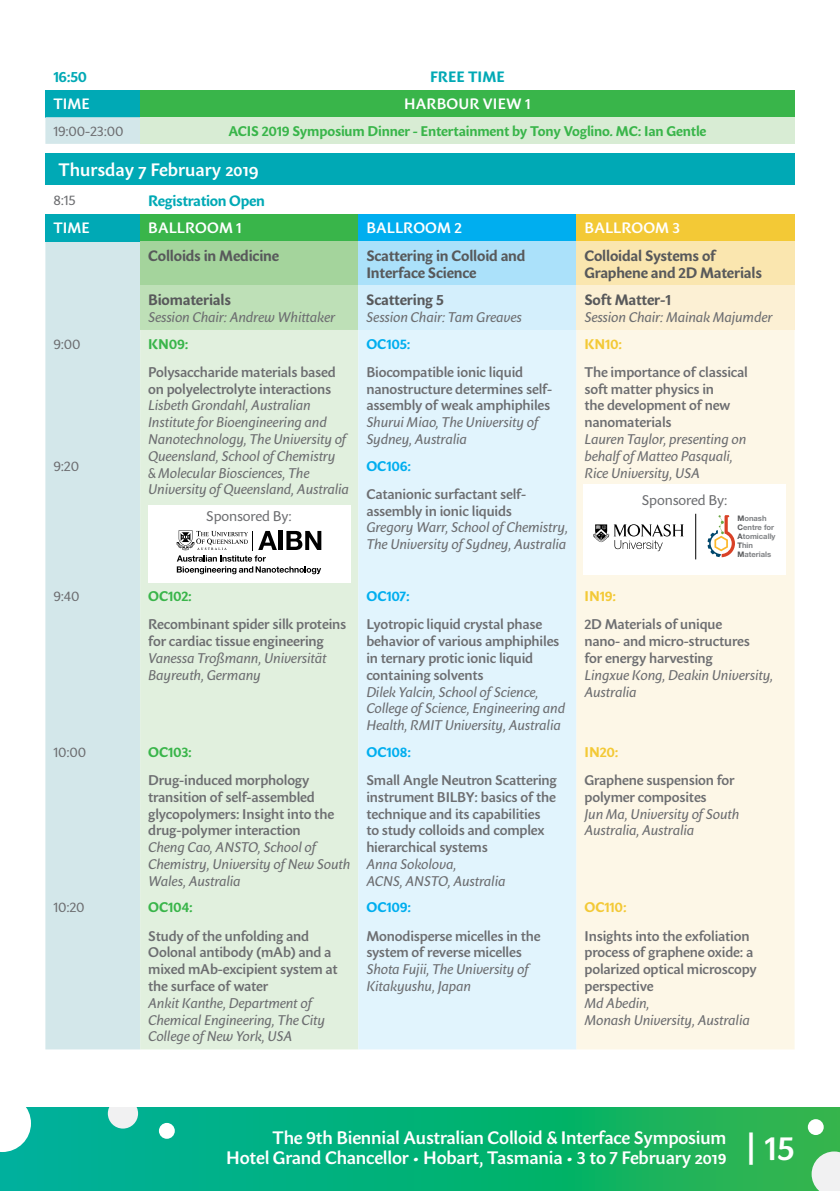
<style>
.page{position:relative;width:840px;height:1191px;background:#fff}
.page>*{position:absolute;margin:0;border:0;box-sizing:border-box;transform-origin:0 0}
.t1{font:600 34px "Sharik Sans";color:#fff}
.t2{font:600 18px/20px "Sharik Sans";letter-spacing:-.01em;color:#fff;text-align:right}
.t3{font:700 15px/17px "Sharik Sans";letter-spacing:-.01em;color:#58595b}
.t4{font:600 15px "Sharik Sans";letter-spacing:.01em;color:#fff}
.t5{font:700 15px "Sharik Sans";letter-spacing:-.02em;color:#00a9b5}
.t6{font:700 15px "Sharik Sans";color:#00a9b5}
.t7{font:600 14px/16.8px "Sharik Sans";letter-spacing:-.01em;color:#6d6e71}
.t8{font:italic 14px/16.8px "Sharik Sans";letter-spacing:-.01em;color:#6d6e71}
.t9{font:700 14px "Sharik Sans";letter-spacing:-.01em;color:#39b54a}
.t10{font:14px "Sharik Sans";letter-spacing:-.01em;color:#6d6e71}
.t11{font:700 14px "Sharik Sans";letter-spacing:-.01em;color:#00aeef}
.t12{font:700 14px "Sharik Sans";letter-spacing:-.005em;color:#f3c936}
.t13{font:700 7.6px/9.2px "Helvetica Neue";color:#808285}
.s1{color:#58595b}
</style>
<div class="page">
<div style="left:45px;top:90px;width:95px;height:27px;background:#00a9b5"></div>
<div style="left:140px;top:90px;width:654px;height:27px;background:#39b54a"></div>
<svg style="left:45px;top:117px;width:95px;height:932px;background:#d5e8eb"></svg>
<div style="left:140px;top:117px;width:654px;height:27px;background:#d8ecd4"></div>
<div style="left:45px;top:214px;width:95px;height:27px;background:#00a9b5"></div>
<div style="left:140px;top:214px;width:218px;height:27px;background:#39b54a"></div>
<div style="left:358px;top:214px;width:218px;height:27px;background:#00aeef"></div>
<div style="left:576px;top:214px;width:218px;height:27px;background:#f3c936"></div>
<div style="left:140px;top:241px;width:218px;height:45px;background:#a4d49c"></div>
<div style="left:358px;top:241px;width:218px;height:45px;background:#abe1fa"></div>
<div style="left:576px;top:241px;width:218px;height:45px;background:#fae6af"></div>
<div style="left:140px;top:286px;width:218px;height:44px;background:#bee0b7"></div>
<div style="left:358px;top:286px;width:218px;height:44px;background:#d4effc"></div>
<div style="left:576px;top:286px;width:218px;height:44px;background:#fcf0d4"></div>
<div style="left:140px;top:330px;width:218px;height:719px;background:#e1f0de"></div>
<div style="left:358px;top:330px;width:218px;height:719px;background:#e1f4fd"></div>
<div style="left:576px;top:330px;width:218px;height:719px;background:#fdf7e7"></div>
<div style="left:45px;top:153px;width:749px;height:32px;background:#00a9b5"></div>
<div style="left:147px;top:505px;width:203px;height:78px;background:#fff"></div>
<div style="left:583px;top:484px;width:202px;height:91px;background:#fff"></div>
<svg style="left:176px;top:530px;width:145px;height:44px"></svg>
<svg style="left:593px;top:524px;width:90px;height:27px"></svg>
<svg style="left:707px;top:515px;width:27px;height:42px"></svg>
<hr style="left:695px;top:514px;width:1px;height:45px;background:#000">
<svg style="left:0;top:1107px;width:839px;height:84px;background:#0ab174"></svg>
<svg style="left:108px;top:1107px;width:30px;height:21px"></svg>
<svg style="left:811px;top:1151px;width:28px;height:40px"></svg>
<div style="left:159px;top:1122px;width:16px;height:16px;background:#fff;border-radius:50%"></div>
<div style="left:807px;top:1119px;width:16px;height:16px;background:#fff;border-radius:50%"></div>
<svg style="left:0;top:1107px;width:31px;height:45px"></svg>
<p class="t5" style="left:53px;top:66px;width:35px">16:50</p>
<p class="t6" style="left:430px;top:66px;width:76px">FREE TIME</p>
<p class="t4" style="left:53px;top:93px;width:38px">TIME</p>
<p class="t4" style="left:404px;top:93px;width:128px">HARBOUR VIEW 1</p>
<p class="t10" style="left:53px;top:121px;width:72px">19:00-23:00</p>
<p class="t9" style="left:228px;top:121px;width:479px">ACIS 2019 Symposium Dinner - Entertainment by Tony Voglino. MC: Ian Gentle</p>
<p class="t2" style="left:59px;top:159px;width:202px">Thursday 7 February 2019</p>
<p class="t10" style="left:53px;top:190px;width:24px">8:15</p>
<p class="t5" style="left:148px;top:190px;width:118px">Registration Open</p>
<p class="t4" style="left:53px;top:217px;width:38px">TIME</p>
<p class="t4" style="left:148px;top:217px;width:95px">BALLROOM 1</p>
<p class="t4" style="left:366px;top:217px;width:97px">BALLROOM 2</p>
<p class="t4" style="left:584px;top:217px;width:97px">BALLROOM 3</p>
<p class="t3" style="left:148px;top:246px;width:132px">Colloids in Medicine</p>
<p class="t3" style="left:366px;top:246px;width:160px">Scattering in Colloid and<br>Interface Science</p>
<p class="t3" style="left:584px;top:246px;width:179px">Colloidal Systems of<br>Graphene and 2D Materials</p>
<p class="t3" style="left:148px;top:291px;width:84px">Biomaterials</p>
<p class="t8" style="left:148px;top:308px;width:188px">Session Chair: Andrew Whittaker</p>
<p class="t3" style="left:584px;top:291px;width:88px">Soft Matter-1</p>
<p class="t8" style="left:584px;top:308px;width:189px">Session Chair: Mainak Majumder</p>
<p class="t3" style="left:366px;top:291px;width:79px">Scattering 5</p>
<p class="t8" style="left:366px;top:308px;width:157px">Session Chair: Tam Greaves</p>
<p class="t11" style="left:366px;top:334px;width:45px">OC105:</p>
<p class="t7" style="left:366px;top:363px;width:187px">Biocompatible ionic liquid nanostructure determines self&shy;assembly of weak amphiphiles</p>
<p class="t8" style="left:366px;top:413px;width:173px">Shurui Miao, The University of<br>Sydney, Australia</p>
<p class="t10" style="left:53px;top:334px;width:29px">9:00</p>
<p class="t9" style="left:148px;top:334px;width:42px">KN09:</p>
<p class="t7" style="left:148px;top:363px;width:189px">Polysaccharide materials based on polyelectrolyte interactions</p>
<p class="t8" style="left:148px;top:396px;width:202px">Lisbeth Grondahl, Australian Institute for Bioengineering and Nanotechnology, The University of Queensland, School of Chemistry<br>&amp; Molecular Biosciences, The University of Queensland, Australia</p>
<p class="t10" style="left:53px;top:456px;width:27px">9:20</p>
<p class="t11" style="left:366px;top:456px;width:46px">OC106:</p>
<p class="t7" style="left:366px;top:485px;width:161px">Catanionic surfactant self&shy;assembly in ionic liquids</p>
<p class="t8" style="left:366px;top:518px;width:203px">Gregory Warr, School of Chemistry,<br>The University of Sydney, Australia</p>
<p class="t10" style="left:53px;top:586px;width:28px">9:40</p>
<p class="t9" style="left:148px;top:586px;width:45px">OC102:</p>
<p class="t7" style="left:148px;top:615px;width:199px">Recombinant spider silk proteins for cardiac tissue engineering</p>
<p class="t8" style="left:148px;top:649px;width:180px">Vanessa Troßmann, Universität<br>Bayreuth, Germany</p>
<p class="t10" style="left:206px;top:506px;width:87px">Sponsored By:</p>
<p class="t11" style="left:366px;top:586px;width:45px">OC107:</p>
<p class="t7" style="left:366px;top:615px;width:194px">Lyotropic liquid crystal phase behavior of various amphiphiles in ternary protic ionic liquid containing solvents</p>
<p class="t8" style="left:366px;top:683px;width:200px">Dilek Yalcin, School of Science,<br>College of Science, Engineering and<br>Health, RMIT University, Australia</p>
<p class="t10" style="left:53px;top:742px;width:34px">10:00</p>
<p class="t9" style="left:148px;top:742px;width:45px">OC103:</p>
<p class="t7" style="left:148px;top:771px;width:187px">Drug-induced morphology transition of self-assembled glycopolymers: Insight into the drug-polymer interaction</p>
<p class="t8" style="left:148px;top:838px;width:203px">Cheng Cao, ANSTO, School of<br>Chemistry, University of New South<br>Wales, Australia</p>
<p class="t10" style="left:53px;top:898px;width:33px">10:20</p>
<p class="t9" style="left:148px;top:897px;width:46px">OC104:</p>
<p class="t7" style="left:148px;top:927px;width:191px">Study of the unfolding and<br>Oolonal antibody (mAb) and a mixed mAb-excipient system at the surface of water</p>
<p class="t8" style="left:148px;top:994px;width:178px">Ankit Kanthe, Department of<br>Chemical Engineering, The City<br>College of New York, USA</p>
<p class="t11" style="left:366px;top:742px;width:46px">OC108:</p>
<p class="t7" style="left:366px;top:771px;width:192px">Small Angle Neutron Scattering instrument BILBY: basics of the technique and its capabilities<br>to study colloids and complex hierarchical systems</p>
<p class="t8" style="left:366px;top:855px;width:141px">Anna Sokolova,<br>ACNS, ANSTO, Australia</p>
<p class="t11" style="left:366px;top:897px;width:46px">OC109:</p>
<p class="t7" style="left:366px;top:927px;width:176px">Monodisperse micelles in the system of reverse micelles</p>
<p class="t8" style="left:366px;top:960px;width:164px">Shota Fujii, The University of<br>Kitakyushu, Japan</p>
<p class="t12" style="left:584px;top:334px;width:39px">KN10:</p>
<p class="t7" style="left:584px;top:363px;width:165px">The importance of classical soft matter physics in<br>the development of new nanomaterials</p>
<p class="t8" style="left:584px;top:430px;width:163px">Lauren Taylor, presenting on behalf of Matteo Pasquali,<br>Rice University, USA</p>
<p class="t10" style="left:641px;top:490px;width:87px">Sponsored By:</p>
<p class="t13" style="left:737px;top:513px;width:40px"><span class="s1">M</span>onash<br><span class="s1">C</span>entre for<br><span class="s1">A</span>tomically<br><span class="s1">T</span>hin<br><span class="s1">M</span>aterials</p>
<p class="t12" style="left:584px;top:586px;width:33px">IN19:</p>
<p class="t7" style="left:584px;top:615px;width:167px">2D Materials of unique nano- and micro-structures for energy harvesting</p>
<p class="t8" style="left:584px;top:666px;width:190px">Lingxue Kong, Deakin University,<br>Australia</p>
<p class="t12" style="left:584px;top:742px;width:35px">IN20:</p>
<p class="t7" style="left:584px;top:771px;width:152px">Graphene suspension for polymer composites</p>
<p class="t8" style="left:584px;top:804px;width:156px">Jun Ma, University of South<br>Australia, Australia</p>
<p class="t12" style="left:584px;top:897px;width:44px">OC110:</p>
<p class="t7" style="left:584px;top:927px;width:174px">Insights into the exfoliation process of graphene oxide: a polarized optical microscopy perspective</p>
<p class="t8" style="left:584px;top:994px;width:167px">Md Abedin,<br>Monash University, Australia</p>
<p class="t2" style="left:226px;top:1127px;width:501px">The 9th Biennial Australian Colloid &amp; Interface Symposium<br>Hotel Grand Chancellor • Hobart, Tasmania • 3 to 7 February 2019</p>
<h1 class="t1" style="left:746px;top:1124px;width:50px">| 15</h1>
</div>
